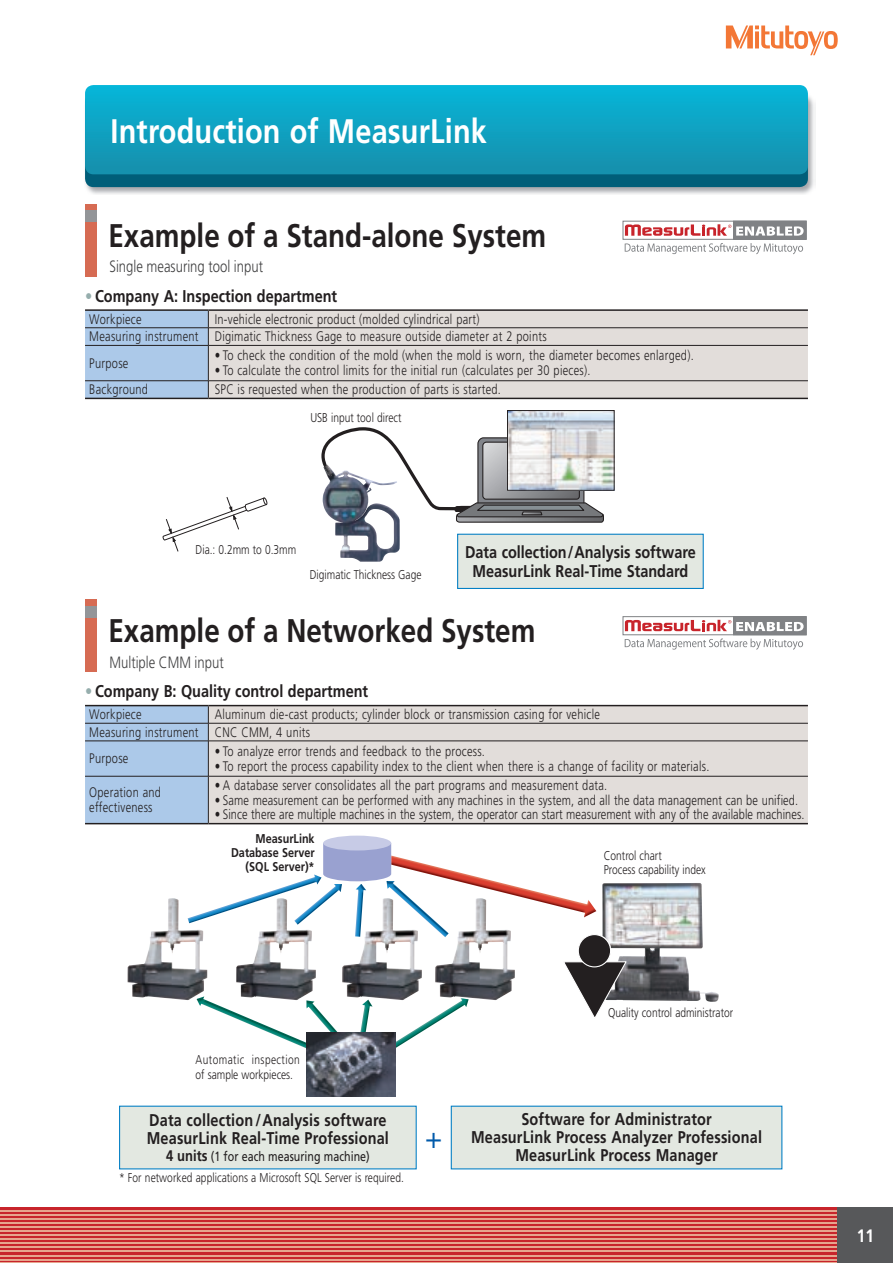
<style>
.page{position:relative;width:893px;height:1263px;background:#fff}
.page>*{position:absolute;margin:0;border:0;box-sizing:border-box;transform-origin:0 0}
.t1{font:700 34.05px "Mitutoyo Frutiger";letter-spacing:.005em;color:#fff}
.t2{font:700 32.7px "Mitutoyo Frutiger";color:#231f20}
.t3{font:300 29.7px "Mitutoyo Frutiger";color:#015aaa;scale:1.2 1}
.t4{font:700 18px "Mitutoyo Frutiger";color:#fff}
.t5{font:700 16.95px/18px "Mitutoyo Frutiger";letter-spacing:.01em;color:#231f20;text-align:center}
.t6{font:300 16.35px "Mitutoyo Frutiger";color:#3e3e3f}
.t7{font:300 13.8px/17.7px "Mitutoyo Frutiger";letter-spacing:.02em;color:#231f20}
.t8{font:13.35px "Mitutoyo Frutiger";color:#231f20}
.t9{font:300 12.75px/13.8px "Mitutoyo Frutiger";color:#231f20}
.t10{font:300 12.75px/14.9px "Mitutoyo Frutiger";letter-spacing:.03em;color:#231f20}
.t11{font:700 12.75px/13.8px "Mitutoyo Frutiger";color:#231f20;text-align:right}
.s1{color:#96aead}
.s2{font-weight:700;font-size:15.3px}
</style>
<div class="page">
<svg style="left:0;top:1208px;width:838px;height:54px;background:#cc373a"></svg>
<svg style="left:726px;top:26px;width:112px;height:29px"></svg>
<hr style="left:0;top:1210px;width:893px;height:2px;background:#e6a58e">
<hr style="left:0;top:1214px;width:893px;height:2px;background:#e6a58e">
<hr style="left:0;top:1218px;width:893px;height:2px;background:#e6a58e">
<hr style="left:0;top:1222px;width:893px;height:2px;background:#e6a58e">
<hr style="left:0;top:1226px;width:893px;height:2px;background:#e6a58e">
<hr style="left:0;top:1230px;width:893px;height:2px;background:#e6a58e">
<hr style="left:0;top:1234px;width:893px;height:2px;background:#e6a58e">
<hr style="left:0;top:1238px;width:893px;height:2px;background:#e6a58e">
<hr style="left:0;top:1243px;width:893px;height:1px;background:#e6a58e">
<hr style="left:0;top:1247px;width:893px;height:1px;background:#e6a58e">
<hr style="left:0;top:1251px;width:893px;height:1px;background:#e6a58e">
<hr style="left:0;top:1255px;width:893px;height:1px;background:#e6a58e">
<hr style="left:0;top:1259px;width:893px;height:1px;background:#e6a58e">
<hr style="left:0;top:1262px;width:893px;height:1px;background:#e6a58e">
<div style="left:838px;top:1208px;width:55px;height:55px;background:#57585a"></div>
<div style="left:85px;top:204px;width:11px;height:72px;background:#d66b53"></div>
<div style="left:85px;top:211px;width:11px;height:11px;background:#939598"></div>
<div style="left:85px;top:600px;width:11px;height:72px;background:#d66b53"></div>
<div style="left:85px;top:606px;width:11px;height:11px;background:#939598"></div>
<img style="left:325px;top:1018px;width:13px;height:14px">
<img style="left:197px;top:1000px;width:128px;height:48px">
<img style="left:360px;top:1000px;width:109px;height:75px">
<img style="left:391px;top:855px;width:205px;height:62px">
<div style="left:120px;top:1106px;width:296px;height:63px;background:#e3e8e1"></div>
<div style="left:451px;top:1106px;width:331px;height:63px;background:#e3e8e1"></div>
<div style="left:458px;top:534px;width:245px;height:54px;background:#e3e8e1"></div>
<div style="left:457px;top:534px;width:247px;height:55px;border:1px solid #007ec5"></div>
<img style="left:602px;top:883px;width:117px;height:119px">
<img style="left:306px;top:1032px;width:89px;height:64px">
<div style="left:323px;top:836px;width:68px;height:14px;background:#c7cbe6;border-radius:50%"></div>
<svg style="left:564px;top:933px;width:64px;height:84px"></svg>
<div style="left:578px;top:934px;width:33px;height:33px;background:#231f20;border-radius:50%"></div>
<div style="left:578px;top:934px;width:33px;height:33px;border:1px solid #fff;border-radius:50%"></div>
<img style="left:335px;top:523px;width:65px;height:39px">
<svg style="left:321px;top:427px;width:283px;height:96px"></svg>
<svg style="left:162px;top:497px;width:105px;height:55px"></svg>
<img style="left:207px;top:875px;width:115px;height:43px">
<img style="left:294px;top:884px;width:47px;height:34px">
<img style="left:357px;top:890px;width:9px;height:8px">
<svg style="left:323px;top:844px;width:68px;height:46px"></svg>
<img style="left:386px;top:881px;width:63px;height:47px">
<img style="left:509px;top:412px;width:103px;height:76px">
<div style="left:507px;top:410px;width:107px;height:80px;border:1px solid #231f20"></div>
<img style="left:85px;top:95px;width:731px;height:99px">
<div style="left:85px;top:94px;width:723px;height:93px;background:#005e79;border-radius:9px"></div>
<svg style="left:85px;top:85px;width:723px;height:89px;background:#0ea2c1"></svg>
<div style="left:209px;top:311px;width:599px;height:87px;background:#e2ddda"></div>
<hr style="left:208px;top:327px;width:600px;height:1px;background:#231f20">
<hr style="left:208px;top:345px;width:600px;height:1px;background:#231f20">
<hr style="left:208px;top:380px;width:600px;height:1px;background:#231f20">
<svg style="left:85px;top:311px;width:124px;height:87px;background:#a6c2e0"></svg>
<hr style="left:85px;top:309px;width:123px;height:2px;background:#231f20">
<hr style="left:208px;top:309px;width:600px;height:2px;background:#231f20">
<hr style="left:85px;top:398px;width:123px;height:1px;background:#231f20">
<hr style="left:208px;top:398px;width:600px;height:1px;background:#231f20">
<div style="left:209px;top:706px;width:599px;height:117px;background:#e2ddda"></div>
<hr style="left:208px;top:723px;width:600px;height:1px;background:#231f20">
<div style="left:85px;top:706px;width:124px;height:117px;background:#acc9e9"></div>
<hr style="left:85px;top:741px;width:123px;height:1px;background:#231f20">
<hr style="left:208px;top:741px;width:600px;height:1px;background:#231f20">
<hr style="left:208px;top:741px;width:1px;height:35px;background:#231f20">
<hr style="left:85px;top:776px;width:123px;height:1px;background:#231f20">
<hr style="left:208px;top:776px;width:600px;height:1px;background:#231f20">
<hr style="left:208px;top:776px;width:1px;height:47px;background:#231f20">
<hr style="left:85px;top:705px;width:123px;height:1px;background:#231f20">
<hr style="left:208px;top:705px;width:600px;height:1px;background:#231f20">
<hr style="left:85px;top:823px;width:123px;height:1px;background:#231f20">
<hr style="left:208px;top:823px;width:600px;height:1px;background:#231f20">
<div style="left:623px;top:221px;width:183px;height:19px;border:1px solid #808285"></div>
<svg style="left:625px;top:243px;width:178px;height:11px"></svg>
<div style="left:733px;top:221px;width:73px;height:18px;background:#808285"></div>
<div style="left:733px;top:221px;width:73px;height:19px;border:1px solid #808285"></div>
<svg style="left:625px;top:224px;width:179px;height:12px"></svg>
<svg style="left:625px;top:619px;width:102px;height:13px"></svg>
<div style="left:623px;top:616px;width:183px;height:19px;border:1px solid #808285"></div>
<svg style="left:625px;top:638px;width:178px;height:12px"></svg>
<div style="left:733px;top:617px;width:73px;height:18px;background:#808285"></div>
<div style="left:733px;top:616px;width:73px;height:19px;border:1px solid #808285"></div>
<svg style="left:625px;top:620px;width:179px;height:11px"></svg>
<img style="left:128px;top:898px;width:79px;height:102px">
<img style="left:236px;top:898px;width:80px;height:102px">
<img style="left:342px;top:898px;width:80px;height:102px">
<img style="left:435px;top:898px;width:80px;height:102px">
<h1 class="t1" style="left:111px;top:111px;width:378px">Introduction of MeasurLink</h1>
<h2 class="t2" style="left:108px;top:216px;width:439px">Example of a Stand-alone System</h2>
<p class="t6" style="left:109px;top:257px;width:155px">Single measuring tool input</p>
<p class="t5" style="left:85px;top:287px;width:254px"><span class="s1">•</span> Company A: Inspection department</p>
<p class="t7" style="left:89px;top:310px;width:459px;text-indent:125px">In-vehicle electronic product (molded cylindrical part)<br>Measuring instrument Digimatic Thickness Gage to measure outside diameter at 2 points</p>
<p class="t7" style="left:89px;top:354px;width:41px">Purpose</p>
<p class="t7" style="left:89px;top:310px;width:54px">Workpiece</p>
<p class="t7" style="left:215px;top:347px;width:481px">• To check the condition of the mold (when the mold is worn, the diameter becomes enlarged).</p>
<p class="t7" style="left:215px;top:362px;width:377px">• To calculate the control limits for the initial run (calculates per 30 pieces).</p>
<p class="t7" style="left:89px;top:381px;width:60px">Background</p>
<p class="t7" style="left:215px;top:381px;width:288px">SPC is requested when the production of parts is started.</p>
<p class="t9" style="left:310px;top:411px;width:93px">USB input tool direct</p>
<p class="t9" style="left:196px;top:543px;width:102px">Dia.: 0.2mm to 0.3mm</p>
<p class="t9" style="left:310px;top:568px;width:113px">Digimatic Thickness Gage</p>
<p class="t5" style="left:465px;top:542px;width:232px;line-height:19.2px">Data collection / Analysis software<br>MeasurLink Real-Time Standard</p>
<h2 class="t2" style="left:108px;top:611px;width:428px">Example of a Networked System</h2>
<p class="t6" style="left:109px;top:653px;width:116px">Multiple CMM input</p>
<p class="t5" style="left:85px;top:682px;width:285px"><span class="s1">•</span> Company B: Quality control department</p>
<p class="t7" style="left:89px;top:705px;width:512px;text-indent:125px">Aluminum die-cast products; cylinder block or transmission casing for vehicle<br>Measuring instrument CNC CMM, 4 units</p>
<p class="t7" style="left:89px;top:750px;width:41px">Purpose</p>
<p class="t7" style="left:89px;top:705px;width:54px">Workpiece</p>
<p class="t7" style="left:215px;top:742px;width:272px">• To analyze error trends and feedback to the process.</p>
<p class="t7" style="left:215px;top:757px;width:496px">• To report the process capability index to the client when there is a change of facility or materials.</p>
<p class="t7" style="left:89px;top:785px;width:73px;line-height:14.9px">Operation and effectiveness</p>
<p class="t7" style="left:215px;top:776px;width:394px">• A database server consolidates all the part programs and measurement data.</p>
<p class="t7" style="left:215px;top:791px;width:585px">• Same measurement can be performed with any machines in the system, and all the data management can be unified.</p>
<p class="t7" style="left:215px;top:806px;width:591px">• Since there are multiple machines in the system, the operator can start measurement with any of the available machines.</p>
<p class="t11" style="left:231px;top:832px;width:85px">MeasurLink<br>Database Server (SQL Server)*</p>
<p class="t9" style="left:604px;top:849px;width:103px">Control chart<br>Process capability index</p>
<p class="t10" style="left:196px;top:1052px;width:106px">Automatic inspection of sample workpieces.</p>
<p class="t9" style="left:608px;top:1006px;width:127px">Quality control administrator</p>
<p class="t5" style="left:147px;top:1111px;width:244px;text-align:left">Data collection / Analysis software<br>MeasurLink Real-Time Professional</p>
<p class="t8" style="left:166px;top:1148px;width:205px"><span class="s2">4 units</span> (1 for each measuring machine)</p>
<p class="t9" style="left:119px;top:1171px;width:286px">* For networked applications a Microsoft SQL Server is required.</p>
<h3 class="t3" style="left:425px;top:1120px;width:16px">+</h3>
<p class="t5" style="left:471px;top:1110px;width:292px">Software for Administrator<br>MeasurLink Process Analyzer Professional<br>MeasurLink Process Manager</p>
<h3 class="t4" style="left:857px;top:1225px;width:19px">11</h3>
</div>
